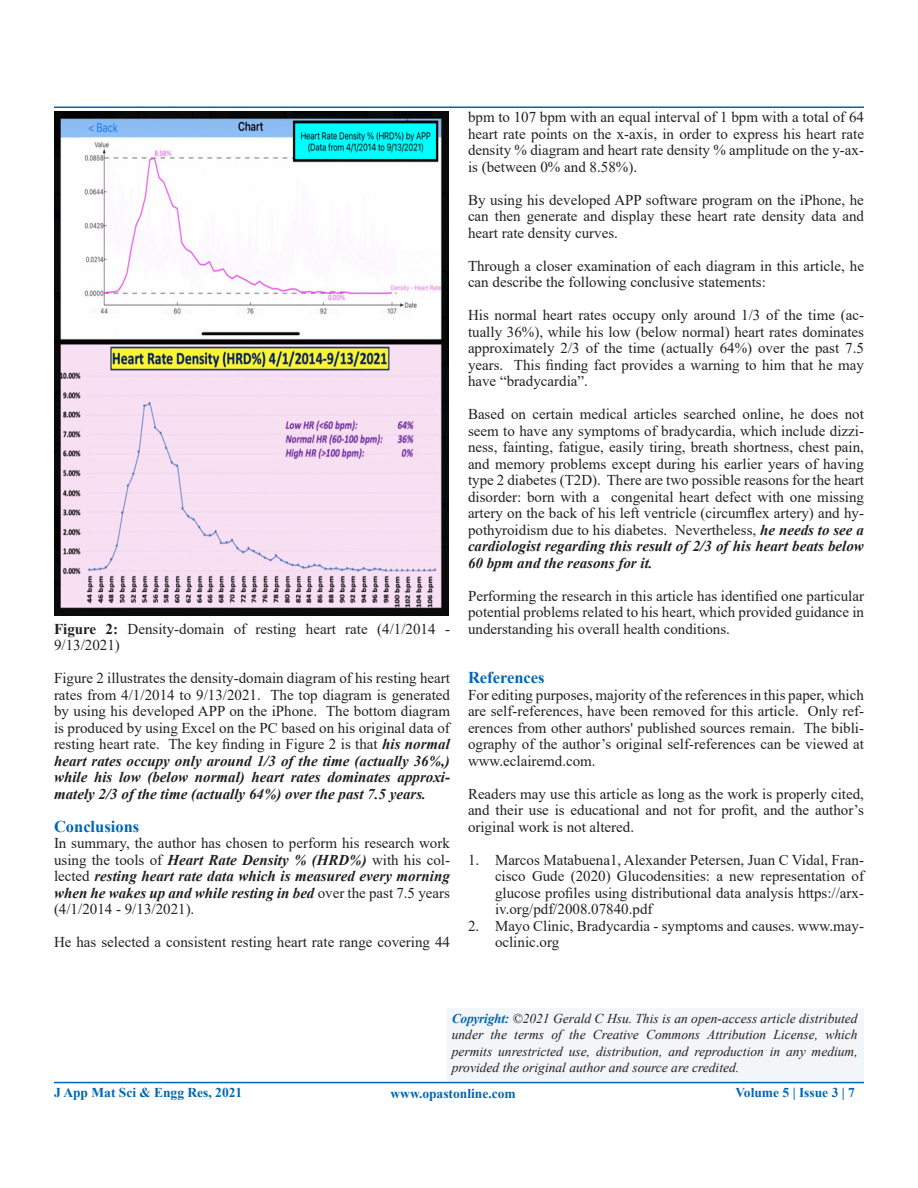
<style>
.page{position:relative;width:918px;height:1188px;background:#fff}
.page>*{position:absolute;margin:0;border:0;box-sizing:border-box;transform-origin:0 0}
.t1{font:700 16.5px "Times New Roman";color:#0166b3}
.t2{font:15px/16.5px "Times New Roman";color:#231f20;text-align:justify}
.t3{font:italic 13.5px/16.5px "Times New Roman";color:#231f20;text-align:justify}
.t4{font:700 13.5px "Times New Roman";color:#0166b3}
.s1{font-weight:700}
.s2{font-weight:700;font-style:italic}
.s3{font-weight:700;color:#0166b3}
</style>
<div class="page">
<hr style="left:54px;top:106px;width:810px;height:2px;background:#0166b3">
<hr style="left:54px;top:1082px;width:810px;height:1px;background:#0166b3">
<img style="left:54px;top:112px;width:395px;height:503px">
<div style="left:442px;top:1002px;width:424px;height:81px;background:#f3f5f7"></div>
<p class="t2" style="left:54px;top:620px;width:398px"><span class="s1">Figure 2:</span> Density-domain of resting heart rate (4/1/2014 -<br>9/13/2021)</p>
<p class="t2" style="left:54px;top:669px;width:398px">Figure 2 illustrates the density-domain diagram of his resting heart rates from 4/1/2014 to 9/13/2021. The top diagram is generated by using his developed APP on the iPhone. The bottom diagram is produced by using Excel on the PC based on his original data of resting heart rate. The key finding in Figure 2 is that <span class="s2">his normal heart rates occupy only around 1/3 of the time (actually 36%,) while his low (below normal) heart rates dominates approxi&shy;mately 2/3 of the time (actually 64%) over the past 7.5 years.</span></p>
<p class="t1" style="left:54px;top:814px;width:87px">Conclusions</p>
<p class="t2" style="left:54px;top:834px;width:397px">In summary, the author has chosen to perform his research work using the tools of <span class="s2">Heart Rate Density % (HRD%)</span> with his col&shy;lected <span class="s2">resting heart rate data which is measured every morning when he wakes up and while resting in bed</span> over the past 7.5 years (4/1/2014 - 9/13/2021).</p>
<p class="t2" style="left:54px;top:933px;width:398px">He has selected a consistent resting heart rate range covering 44</p>
<p class="t2" style="left:468px;top:108px;width:398px">bpm to 107 bpm with an equal interval of 1 bpm with a total of 64 heart rate points on the x-axis, in order to express his heart rate density % diagram and heart rate density % amplitude on the y-ax&shy;is (between 0% and 8.58%).</p>
<p class="t2" style="left:468px;top:191px;width:398px">By using his developed APP software program on the iPhone, he can then generate and display these heart rate density data and heart rate density curves.</p>
<p class="t2" style="left:468px;top:257px;width:398px">Through a closer examination of each diagram in this article, he can describe the following conclusive statements:</p>
<p class="t2" style="left:468px;top:306px;width:398px">His normal heart rates occupy only around 1/3 of the time (ac&shy;tually 36%), while his low (below normal) heart rates dominates approximately 2/3 of the time (actually 64%) over the past 7.5 years. This finding fact provides a warning to him that he may have “bradycardia”.</p>
<p class="t2" style="left:468px;top:405px;width:398px">Based on certain medical articles searched online, he does not seem to have any symptoms of bradycardia, which include dizzi&shy;ness, fainting, fatigue, easily tiring, breath shortness, chest pain, and memory problems except during his earlier years of having type 2 diabetes (T2D). There are two possible reasons for the heart disorder: born with a congenital heart defect with one missing artery on the back of his left ventricle (circumflex artery) and hy&shy;pothyroidism due to his diabetes. Nevertheless, <span class="s2">he needs to see a cardiologist regarding this result of 2/3 of his heart beats below 60 bpm and the reasons for it.</span></p>
<p class="t2" style="left:468px;top:587px;width:398px">Performing the research in this article has identified one particular potential problems related to his heart, which provided guidance in understanding his overall health conditions.</p>
<p class="t1" style="left:468px;top:666px;width:78px">References</p>
<p class="t2" style="left:468px;top:686px;width:397px">For editing purposes, majority of the references in this paper, which are self-references, have been removed for this article. Only ref&shy;erences from other authors' published sources remain. The bibli&shy;ography of the author’s original self-references can be viewed at www.eclairemd.com.</p>
<p class="t2" style="left:468px;top:785px;width:398px">Readers may use this article as long as the work is properly cited, and their use is educational and not for profit, and the author’s original work is not altered.</p>
<p class="t2" style="left:495px;top:851px;width:370px;text-indent:-27px">1. Marcos Matabuena1, Alexander Petersen, Juan C Vidal, Fran&shy;cisco Gude (2020) Glucodensities: a new representation of glucose profiles using distributional data analysis https://arx&shy;iv.org/pdf/2008.07840.pdf</p>
<p class="t2" style="left:495px;top:917px;width:370px;text-indent:-27px">2. Mayo Clinic, Bradycardia - symptoms and causes. www.may&shy;oclinic.org</p>
<p class="t3" style="left:452px;top:1010px;width:407px"><span class="s3">Copyright:</span> ©2021 Gerald C Hsu. This is an open-access article distributed under the terms of the Creative Commons Attribution License, which permits unrestricted use, distribution, and reproduction in any medium, provided the original author and source are credited.</p>
<p class="t4" style="left:54px;top:1083px;width:190px">J App Mat Sci &amp; Engg Res, 2021</p>
<p class="t4" style="left:391px;top:1084px;width:127px">www.opastonline.com</p>
<p class="t4" style="left:735px;top:1083px;width:121px">Volume 5 | Issue 3 | 7</p>
</div>
